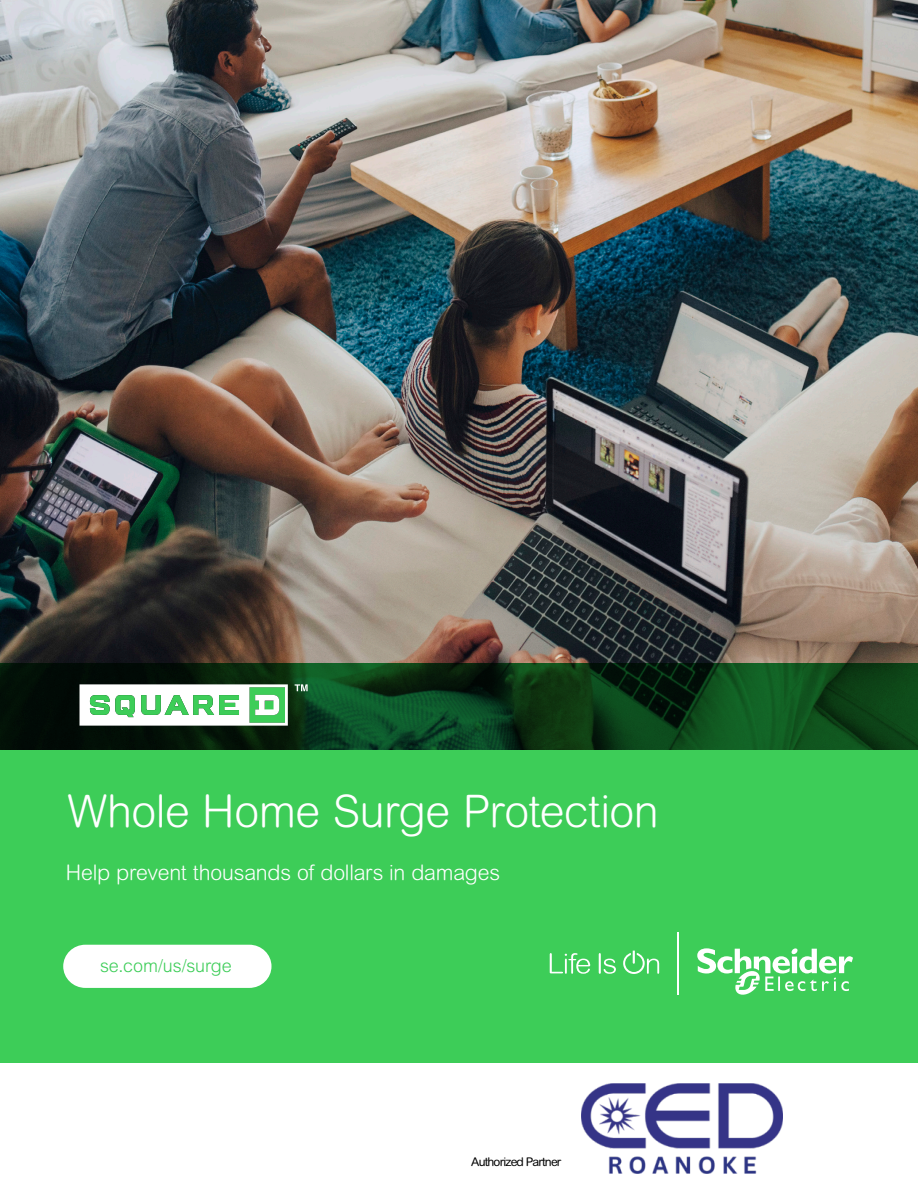
<style>
.page{position:relative;width:918px;height:1188px;background:#fff}
.page>*{position:absolute;margin:0;border:0;box-sizing:border-box;transform-origin:0 0}
.Cover_Headline{font:300 45px "Arial Rounded MT Pro";letter-spacing:-.015em;color:#fff}
.Cover_Subheadline{font:300 21.3px "Arial Rounded MT Pro";letter-spacing:-.01em;color:#fff}
.Cover_Capsule{font:300 18px "Arial MT Pro";letter-spacing:-.005em;color:#3dcd58}
.t1{font:12px "Arial Rounded MT Std";letter-spacing:-.07em;color:#000}
</style>
<div class="page">
<div style="left:0;top:749px;width:918px;height:314px;background:#3dcd58"></div>
<img style="left:0;top:0;width:918px;height:664px">
<svg style="left:63px;top:945px;width:209px;height:43px;background:#f5fcf6"></svg>
<svg style="left:0;top:664px;width:918px;height:86px;background:#0a3616"></svg>
<svg style="left:80px;top:684px;width:208px;height:42px"></svg>
<svg style="left:295px;top:684px;width:13px;height:7px"></svg>
<svg style="left:550px;top:953px;width:40px;height:21px"></svg>
<svg style="left:599px;top:953px;width:17px;height:21px"></svg>
<svg style="left:623px;top:951px;width:36px;height:23px"></svg>
<hr style="left:678px;top:932px;width:1px;height:63px;background:#fff">
<svg style="left:697px;top:948px;width:156px;height:47px"></svg>
<img style="left:582px;top:1083px;width:201px;height:90px">
<p class="Cover_Headline" style="left:68px;top:785px;width:593px">Whole Home Surge Protection</p>
<p class="Cover_Subheadline" style="left:66px;top:860px;width:436px">Help prevent thousands of dollars in damages</p>
<p class="Cover_Capsule" style="left:100px;top:954px;width:133px">se.com/us/surge</p>
<p class="t1" style="left:471px;top:1155px;width:92px">Authorized Partner</p>
</div>
